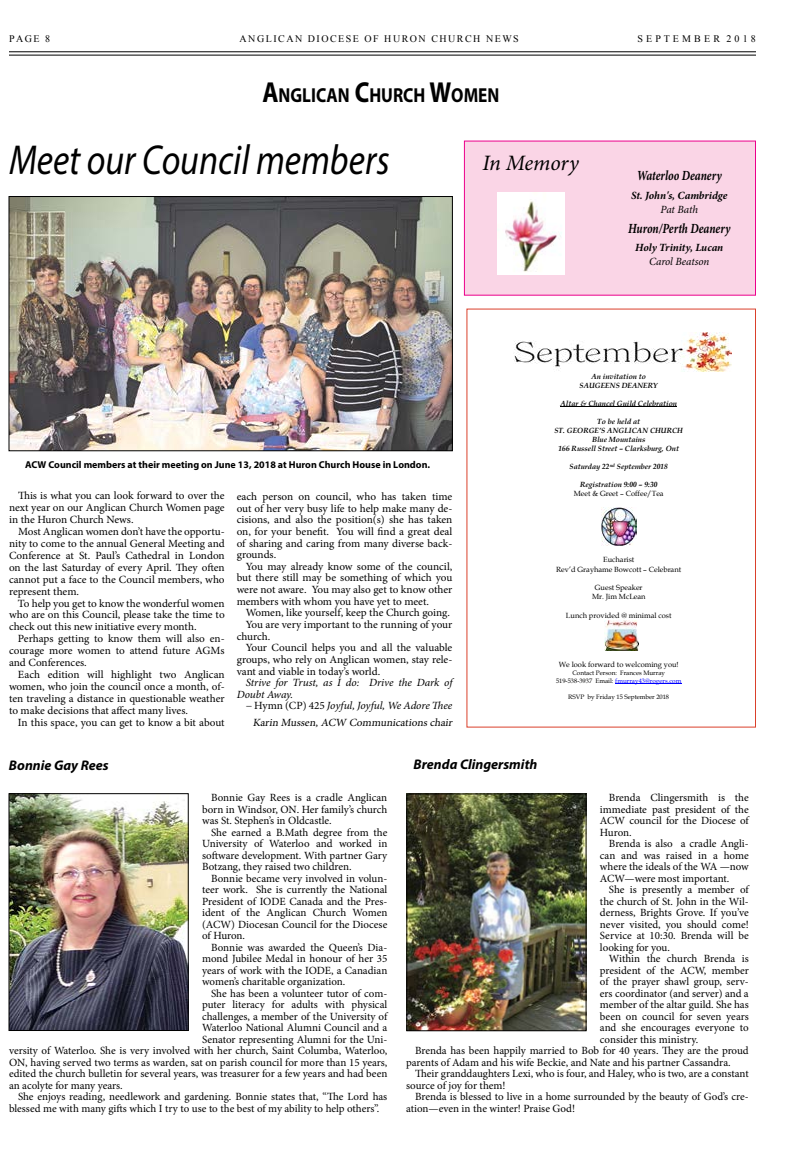
<style>
.page{position:relative;width:792px;height:1152px;background:#fff}
.page>*{position:absolute;margin:0;border:0;box-sizing:border-box;transform-origin:0 0}
.t1{font:italic 42px "Myriad Pro";color:#000;scale:.85 1}
.t2{font:italic 22px "Minion Pro";letter-spacing:-.01em;color:#000}
.t3{font:700 20.3px "Myriad Pro";color:#000;scale:.85 1}
.t4{font:italic 700 14px "Minion Pro";color:#000;scale:.81 1}
.t5{font:italic 700 14px "Myriad Pro";color:#000}
.t6{font:11px/11.5px "Minion Pro";letter-spacing:-.005em;color:#000;text-align:justify}
.t7{font:italic 11px/11.6px "Minion Pro";letter-spacing:-.01em;color:#000}
.t8{font:italic 700 11px "Minion Pro";letter-spacing:-.01em;color:#000}
.t9{font:700 10px "Myriad Pro";color:#000}
.t10{font:10px "Times New Roman";letter-spacing:.15em;color:#000}
.t11{font:italic 700 7.5px/9px "Book Antiqua";color:#000;text-align:center}
.t12{font:7.5px/9.3px "Book Antiqua";color:#000;text-align:center}
.t13{font:6.4px/8px "Book Antiqua";color:#000;text-align:center}
.s1{font-size:29px}
.s2{font-style:italic}
.s3{color:#00f}
</style>
<div class="page">
<hr style="left:9px;top:51px;width:747px;height:1px;background:#000">
<hr style="left:9px;top:55px;width:747px;height:1px;background:#000">
<div style="left:464px;top:141px;width:292px;height:155px;background:#fad5e6;border:1px solid #ec008c"></div>
<img style="left:498px;top:192px;width:67px;height:82px">
<hr style="left:561px;top:407px;width:116px;height:1px;background:#000">
<hr style="left:615px;top:684px;width:66px;height:1px;background:#00f">
<img style="left:514px;top:332px;width:218px;height:40px">
<img style="left:601px;top:507px;width:35px;height:38px">
<img style="left:605px;top:620px;width:33px;height:30px">
<img style="left:11px;top:198px;width:440px;height:251px">
<div style="left:9px;top:196px;width:444px;height:255px;border:1px solid #000"></div>
<img style="left:11px;top:795px;width:176px;height:234px">
<div style="left:9px;top:793px;width:180px;height:238px;border:1px solid #000"></div>
<img style="left:408px;top:796px;width:176px;height:233px">
<div style="left:406px;top:794px;width:180px;height:237px;border:1px solid #000"></div>
<p class="t10" style="left:9px;top:32px;width:43px">PAGE 8</p>
<p class="t10" style="left:240px;top:32px;width:281px">ANGLICAN DIOCESE OF HURON CHURCH NEWS</p>
<p class="t10" style="left:637px;top:32px;width:120px">S E P T E M B E R 2 0 1 8</p>
<h3 class="t3" style="left:262px;top:82px;width:280px"><span class="s1">A</span>NGLICAN <span class="s1">C</span>HURCH <span class="s1">W</span>OMEN</h3>
<h1 class="t1" style="left:9px;top:134px;width:449px">Meet our Council members</h1>
<h2 class="t2" style="left:483px;top:147px;width:98px">In Memory</h2>
<p class="t4" style="left:637px;top:166px;width:106px">Waterloo Deanery</p>
<p class="t8" style="left:631px;top:187px;width:98px">St. John's, Cambridge</p>
<p class="t7" style="left:661px;top:203px;width:39px">Pat Bath</p>
<p class="t4" style="left:628px;top:219px;width:127px">Huron/Perth Deanery</p>
<p class="t8" style="left:635px;top:240px;width:89px">Holy Trinity, Lucan</p>
<p class="t7" style="left:649px;top:256px;width:62px">Carol Beatson</p>
<p class="t9" style="left:25px;top:458px;width:406px">ACW Council members at their meeting on June 13, 2018 at Huron Church House in London.</p>
<p class="t6" style="left:9px;top:490px;width:217px;line-height:11.9px;text-indent:9px">This is what you can look forward to over the next year on our Anglican Church Women page in the Huron Church News.</p>
<p class="t6" style="left:9px;top:526px;width:217px;line-height:11.9px;text-indent:9px">Most Anglican women don’t have the opportu&shy;nity to come to the annual General Meeting and Conference at St. Paul’s Cathedral in London on the last Saturday of every April. They often cannot put a face to the Council members, who represent them.</p>
<p class="t6" style="left:9px;top:597px;width:217px;line-height:11.9px;text-indent:9px">To help you get to know the wonderful women who are on this Council, please take the time to check out this new initiative every month.</p>
<p class="t6" style="left:9px;top:633px;width:217px;line-height:11.9px;text-indent:9px">Perhaps getting to know them will also en&shy;courage more women to attend future AGMs and Conferences.</p>
<p class="t6" style="left:9px;top:669px;width:217px;line-height:11.9px;text-indent:9px">Each edition will highlight two Anglican women, who join the council once a month, of&shy;ten traveling a distance in questionable weather to make decisions that affect many lives.</p>
<p class="t6" style="left:18px;top:716px;width:208px">In this space, you can get to know a bit about</p>
<p class="t6" style="left:237px;top:491px;width:217px">each person on council, who has taken time out of her very busy life to help make many de&shy;cisions, and also the position(s) she has taken on, for your benefit. You will find a great deal of sharing and caring from many diverse back&shy;grounds.</p>
<p class="t6" style="left:237px;top:561px;width:217px;text-indent:9px">You may already know some of the council, but there still may be something of which you were not aware. You may also get to know other members with whom you have yet to meet.</p>
<p class="t6" style="left:246px;top:607px;width:206px">Women, like yourself, keep the Church going.</p>
<p class="t6" style="left:246px;top:619px;width:208px">You are very important to the running of your</p>
<p class="t6" style="left:237px;top:630px;width:35px">church.</p>
<p class="t6" style="left:246px;top:642px;width:208px">Your Council helps you and all the valuable</p>
<p class="t6" style="left:237px;top:654px;width:217px">groups, who rely on Anglican women, stay rele-</p>
<p class="t6" style="left:237px;top:665px;width:145px">vant and viable in today’s world.</p>
<p class="t7" style="left:237px;top:677px;width:217px;text-indent:9px">Strive for Trust, as I do: Drive the Dark of<br>Doubt Away.</p>
<p class="t6" style="left:246px;top:698px;width:210px;line-height:16.1px;text-align:right">− Hymn (CP) 425 <span class="s2">Joyful, Joyful, We Adore Thee<br></span>Karin Mussen,ACW Communications chair</p>
<p class="t5" style="left:9px;top:757px;width:101px">Bonnie Gay Rees</p>
<p class="t5" style="left:414px;top:755px;width:125px">Brenda Clingersmith</p>
<p class="t11" style="left:580px;top:371px;width:80px">An invitation to<br>SAUGEENS DEANERY</p>
<p class="t11" style="left:561px;top:398px;width:118px">Altar &amp; Chancel Guild Celebration</p>
<p class="t11" style="left:554px;top:416px;width:130px">To be held at<br>ST. GEORGE’S ANGLICAN CHURCH<br>Blue Mountains<br>166 Russell Street – Clarksburg, Ont</p>
<p class="t11" style="left:570px;top:462px;width:100px">Saturday 22<sup>nd</sup> September 2018</p>
<p class="t11" style="left:580px;top:480px;width:79px">Registration 9:00 – 9:30</p>
<p class="t12" style="left:574px;top:489px;width:91px">Meet &amp; Greet – Coffee/Tea</p>
<p class="t12" style="left:556px;top:555px;width:126px">Eucharist<br>Rev’d Grayhame Bowcott – Celebrant</p>
<p class="t12" style="left:592px;top:583px;width:55px">Guest Speaker<br>Mr. Jim McLean</p>
<p class="t12" style="left:566px;top:611px;width:107px">Lunch provided @ minimal cost</p>
<p class="t12" style="left:559px;top:659px;width:121px">We look forward to welcoming you!</p>
<p class="t13" style="left:556px;top:669px;width:127px">Contact Person: Frances Murray<br>519-538-3937 Email: <span class="s3">fmurray43@rogers.com</span></p>
<p class="t13" style="left:568px;top:693px;width:102px">RSVP by Friday 15 September 2018</p>
<p class="t6" style="left:202px;top:792px;width:187px;text-indent:9px">Bonnie Gay Rees is a cradle Anglican born in Windsor, ON. Her family’s church was St. Stephen’s in Oldcastle.</p>
<p class="t6" style="left:202px;top:827px;width:187px;text-indent:9px">She earned a B.Math degree from the University of Waterloo and worked in software development. With partner Gary Botzang, they raised two children.</p>
<p class="t6" style="left:202px;top:873px;width:187px;text-indent:9px">Bonnie became very involved in volun&shy;teer work. She is currently the National President of IODE Canada and the Pres&shy;ident of the Anglican Church Women (ACW) Diocesan Council for the Diocese of Huron.</p>
<p class="t6" style="left:202px;top:942px;width:187px;text-indent:9px">Bonnie was awarded the Queen’s Dia&shy;mond Jubilee Medal in honour of her 35 years of work with the IODE, a Canadian women’s charitable organization.</p>
<p class="t6" style="left:211px;top:988px;width:178px">She has been a volunteer tutor of com-</p>
<p class="t6" style="left:202px;top:999px;width:187px">puter literacy for adults with physical</p>
<p class="t6" style="left:202px;top:1011px;width:187px">challenges, a member of the University of</p>
<p class="t6" style="left:202px;top:1022px;width:187px">Waterloo National Alumni Council and a</p>
<p class="t6" style="left:202px;top:1034px;width:187px">Senator representing Alumni for the Uni-</p>
<p class="t6" style="left:9px;top:1045px;width:380px">versity of Waterloo. She is very involved with her church, Saint Columba, Waterloo,</p>
<p class="t6" style="left:9px;top:1057px;width:380px">ON, having served two terms as warden, sat on parish council for more than 15 years,</p>
<p class="t6" style="left:9px;top:1068px;width:380px">edited the church bulletin for several years, was treasurer for a few years and had been</p>
<p class="t6" style="left:9px;top:1080px;width:115px">an acolyte for many years.</p>
<p class="t6" style="left:18px;top:1091px;width:371px">She enjoys reading, needlework and gardening. Bonnie states that, “The Lord has</p>
<p class="t6" style="left:9px;top:1103px;width:372px">blessed me with many gifts which I try to use to the best of my ability to help others”.</p>
<p class="t6" style="left:600px;top:792px;width:150px;text-indent:9px">Brenda Clingersmith is the immediate past president of the ACW council for the Diocese of Huron.</p>
<p class="t6" style="left:600px;top:838px;width:150px;text-indent:9px">Brenda is also a cradle Angli&shy;can and was raised in a home where the ideals of the WA —now ACW—were most important.</p>
<p class="t6" style="left:600px;top:884px;width:150px;text-indent:9px">She is presently a member of the church of St. John in the Wil&shy;derness, Brights Grove. If you’ve never visited, you should come!<br>Service at 10:30. Brenda will be looking for you.</p>
<p class="t6" style="left:609px;top:953px;width:141px">Within the church Brenda is</p>
<p class="t6" style="left:600px;top:965px;width:150px">president of the ACW, member</p>
<p class="t6" style="left:600px;top:976px;width:150px">of the prayer shawl group, serv-</p>
<p class="t6" style="left:600px;top:988px;width:150px">ers coordinator (and server) and a</p>
<p class="t6" style="left:600px;top:999px;width:150px">member of the altar guild. She has</p>
<p class="t6" style="left:600px;top:1011px;width:150px">been on council for seven years</p>
<p class="t6" style="left:600px;top:1022px;width:150px">and she encourages everyone to</p>
<p class="t6" style="left:600px;top:1034px;width:100px">consider this ministry.</p>
<p class="t6" style="left:415px;top:1045px;width:335px">Brenda has been happily married to Bob for 40 years. They are the proud</p>
<p class="t6" style="left:406px;top:1057px;width:326px">parents of Adam and his wife Beckie, and Nate and his partner Cassandra.</p>
<p class="t6" style="left:415px;top:1068px;width:335px">Their granddaughters Lexi, who is four, and Haley, who is two, are a constant</p>
<p class="t6" style="left:406px;top:1080px;width:101px">source of joy for them!</p>
<p class="t6" style="left:415px;top:1091px;width:335px">Brenda is blessed to live in a home surrounded by the beauty of God’s cre-</p>
<p class="t6" style="left:406px;top:1103px;width:170px">ation—even in the winter! Praise God!</p>
</div>
